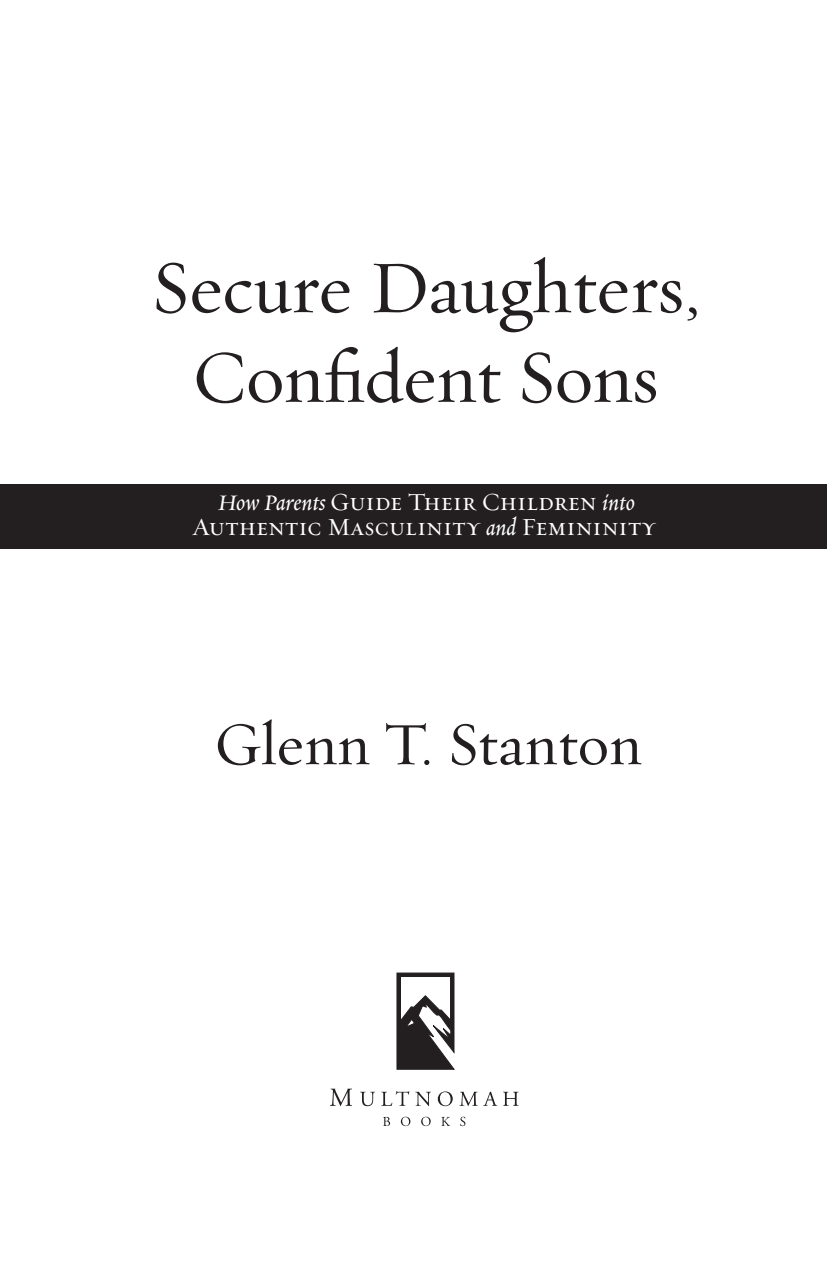
<style>
.page{position:relative;width:827px;height:1283px;background:#fff}
.page>*{position:absolute;margin:0;border:0;box-sizing:border-box;transform-origin:0 0}
.t1{font:74.7px/89.5px "Requiem Text HTF Roman";color:#231f20;text-align:center}
.t2{font:60.75px "Requiem Text HTF Roman";color:#231f20}
.t3{font:24.75px/24.8px "Requiem Text HTF Small Caps";color:#fff;text-align:center}
.s1{font-family:"Requiem Text HTF Italic"}
</style>
<div class="page">
<div style="left:0;top:484px;width:827px;height:65px;background:#231f20"></div>
<svg style="left:397px;top:973px;width:57px;height:96px"></svg>
<svg style="left:330px;top:1088px;width:22px;height:18px"></svg>
<svg style="left:360px;top:1091px;width:15px;height:15px"></svg>
<svg style="left:381px;top:1091px;width:28px;height:14px"></svg>
<svg style="left:415px;top:1091px;width:16px;height:15px"></svg>
<svg style="left:438px;top:1091px;width:15px;height:15px"></svg>
<svg style="left:459px;top:1091px;width:38px;height:15px"></svg>
<svg style="left:503px;top:1091px;width:15px;height:14px"></svg>
<svg style="left:383px;top:1116px;width:7px;height:10px"></svg>
<svg style="left:401px;top:1116px;width:9px;height:10px"></svg>
<svg style="left:421px;top:1116px;width:10px;height:10px"></svg>
<svg style="left:441px;top:1116px;width:9px;height:10px"></svg>
<svg style="left:460px;top:1116px;width:5px;height:10px"></svg>
<h1 class="t1" style="left:150px;top:245px;width:551px">Secure Daughters,<br>Confident Sons</h1>
<p class="t3" style="left:192px;top:490px;width:465px"><span class="s1">How Parents</span> Guide Their Children <span class="s1">into<br></span>Authentic Masculinity <span class="s1">and</span> Femininity</p>
<h2 class="t2" style="left:214px;top:708px;width:429px">Glenn T. Stanton</h2>
</div>
